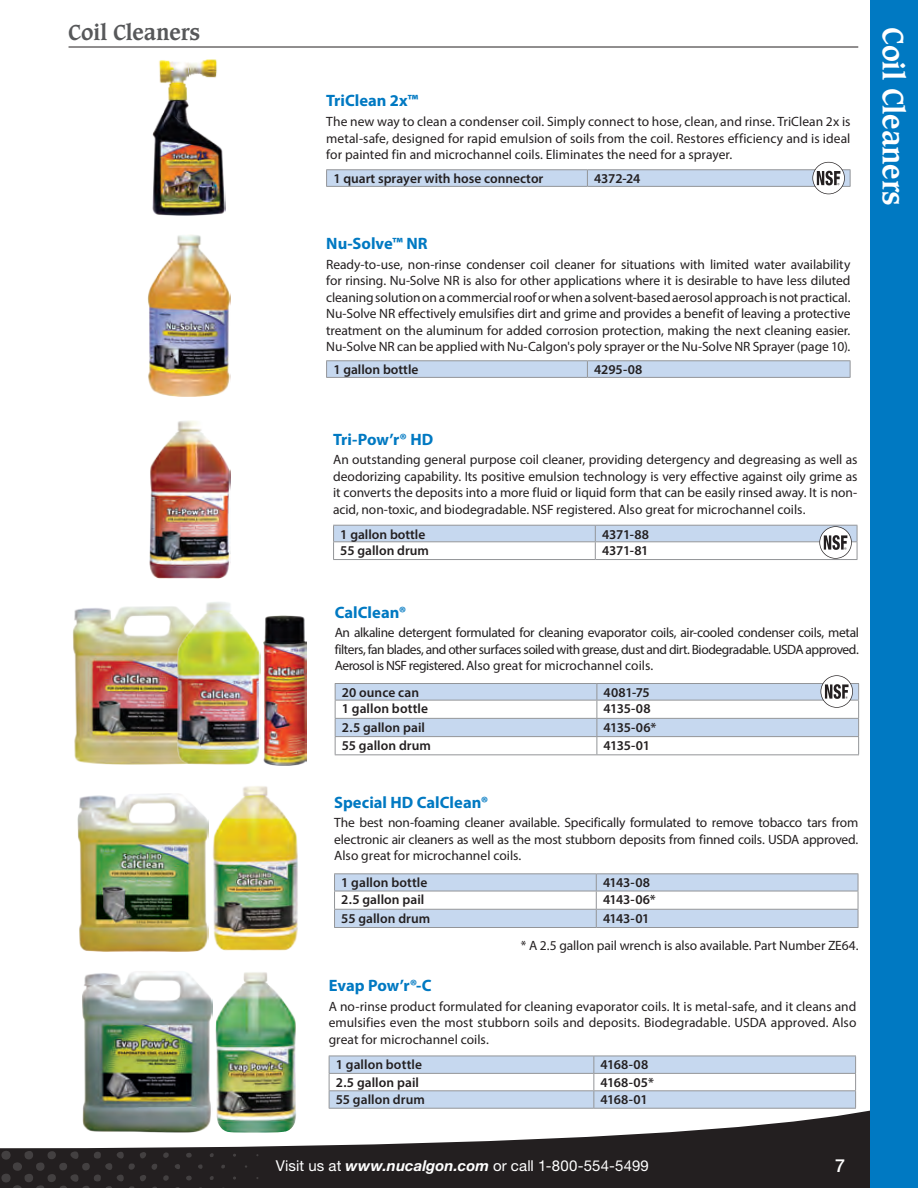
<style>
.page{position:relative;width:918px;height:1188px;background:#fff}
.page>*{position:absolute;margin:0;border:0;box-sizing:border-box;transform-origin:0 0}
.Top_Bar_Heading{font:700 28.5px "Caxton Std";letter-spacing:-.005em;color:#fff}
.subheaders{font:700 21px "Caxton Std";letter-spacing:-.005em;color:#57585a}
.t1{font:500 18px "Helvetica Neue LT Pro";color:#fff}
.Product_Name{font:700 16.5px "Myriad Pro";color:#0079c2}
.t2{font:15px "Helvetica Neue LT Pro";letter-spacing:.01em;color:#fff}
.description_copy{font:13.5px/16.5px "Myriad Pro";color:#231f20;text-align:justify}
.Part_Number{font:600 13.5px "Myriad Pro";color:#231f20}
.s1{font-weight:700;font-style:italic}
</style>
<div class="page">
<svg style="left:214px;top:1087px;width:657px;height:101px;fill:#231f20"></svg>
<svg style="left:220px;top:1141px;width:6px;height:6px"></svg>
<svg style="left:243px;top:1142px;width:5px;height:4px"></svg>
<svg style="left:232px;top:1153px;width:4px;height:4px"></svg>
<svg style="left:220px;top:1164px;width:6px;height:5px"></svg>
<svg style="left:243px;top:1165px;width:5px;height:4px"></svg>
<svg style="left:232px;top:1176px;width:4px;height:4px"></svg>
<svg style="left:0;top:1147px;width:214px;height:41px;background:#2b2829"></svg>
<div style="left:871px;top:0;width:47px;height:1188px;background:#0079c2"></div>
<hr style="left:69px;top:47px;width:789px;height:1px;background:#231f20">
<img style="left:153px;top:59px;width:72px;height:157px">
<svg style="left:335px;top:675px;width:524px;height:80px"></svg>
<img style="left:149px;top:421px;width:81px;height:157px">
<svg style="left:333px;top:525px;width:525px;height:35px"></svg>
<img style="left:264px;top:616px;width:42px;height:149px">
<img style="left:73px;top:606px;width:103px;height:159px">
<img style="left:176px;top:602px;width:85px;height:163px">
<img style="left:78px;top:794px;width:130px;height:157px">
<img style="left:212px;top:786px;width:86px;height:165px">
<svg style="left:326px;top:162px;width:525px;height:32px"></svg>
<hr style="left:326px;top:360px;width:261px;height:1px;background:#939598">
<hr style="left:326px;top:377px;width:261px;height:1px;background:#939598">
<hr style="left:587px;top:360px;width:263px;height:1px;background:#939598">
<svg style="left:326px;top:361px;width:525px;height:16px;background:#c4d5ec"></svg>
<hr style="left:587px;top:377px;width:263px;height:1px;background:#939598">
<img style="left:148px;top:235px;width:82px;height:162px">
<hr style="left:334px;top:873px;width:262px;height:1px;background:#939598">
<hr style="left:596px;top:873px;width:262px;height:1px;background:#939598">
<svg style="left:334px;top:874px;width:525px;height:54px"></svg>
<hr style="left:334px;top:927px;width:262px;height:1px;background:#939598">
<hr style="left:596px;top:927px;width:262px;height:1px;background:#939598">
<svg style="left:329px;top:1056px;width:527px;height:52px"></svg>
<hr style="left:329px;top:1108px;width:265px;height:1px;background:#939598">
<hr style="left:594px;top:1108px;width:262px;height:1px;background:#939598">
<img style="left:82px;top:972px;width:131px;height:161px">
<img style="left:215px;top:972px;width:82px;height:161px">
<p class="subheaders" style="left:68px;top:19px;width:133px">Coil Cleaners</p>
<p class="Product_Name" style="left:326px;top:90px;width:94px">TriClean 2x™</p>
<p class="description_copy" style="left:326px;top:113px;width:526px">The new way to clean a condenser coil. Simply connect to hose, clean, and rinse. TriClean 2x is metal-safe, designed for rapid emulsion of soils from the coil. Restores efficiency and is ideal for painted fin and microchannel coils. Eliminates the need for a sprayer.</p>
<p class="Part_Number" style="left:333px;top:170px;width:212px">1 quart sprayer with hose connector</p>
<p class="Part_Number" style="left:594px;top:170px;width:48px">4372-24</p>
<p class="Product_Name" style="left:326px;top:233px;width:103px">Nu-Solve™ NR</p>
<p class="description_copy" style="left:326px;top:256px;width:526px">Ready-to-use, non-rinse condenser coil cleaner for situations with limited water availability for rinsing. Nu-Solve NR is also for other applications where it is desirable to have less diluted cleaning solution on a commercial roof or when a solvent-based aerosol approach is not practical.<br>Nu-Solve NR effectively emulsifies dirt and grime and provides a benefit of leaving a protective treatment on the aluminum for added corrosion protection, making the next cleaning easier.<br>Nu-Solve NR can be applied with Nu-Calgon's poly sprayer or the Nu-Solve NR Sprayer (page 10).</p>
<p class="Part_Number" style="left:333px;top:361px;width:87px">1 gallon bottle</p>
<p class="Part_Number" style="left:594px;top:361px;width:50px">4295-08</p>
<p class="Product_Name" style="left:333px;top:428px;width:102px">Tri-Pow’r® HD</p>
<p class="description_copy" style="left:333px;top:451px;width:526px">An outstanding general purpose coil cleaner, providing detergency and degreasing as well as deodorizing capability. Its positive emulsion technology is very effective against oily grime as it converts the deposits into a more fluid or liquid form that can be easily rinsed away. It is non&shy;acid, non-toxic, and biodegradable. NSF registered. Also great for microchannel coils.</p>
<p class="Part_Number" style="left:340px;top:525px;width:87px">1 gallon bottle</p>
<p class="Part_Number" style="left:602px;top:525px;width:48px">4371-88</p>
<p class="Part_Number" style="left:340px;top:542px;width:90px">55 gallon drum</p>
<p class="Part_Number" style="left:602px;top:542px;width:48px">4371-81</p>
<p class="Product_Name" style="left:335px;top:601px;width:73px">CalClean®</p>
<p class="description_copy" style="left:335px;top:624px;width:526px">An alkaline detergent formulated for cleaning evaporator coils, air-cooled condenser coils, metal filters, fan blades, and other surfaces soiled with grease, dust and dirt. Biodegradable. USDA approved.<br>Aerosol is NSF registered. Also great for microchannel coils.</p>
<p class="Part_Number" style="left:342px;top:684px;width:79px">20 ounce can</p>
<p class="Part_Number" style="left:604px;top:684px;width:48px">4081-75</p>
<p class="Part_Number" style="left:342px;top:700px;width:88px">1 gallon bottle</p>
<p class="Part_Number" style="left:604px;top:700px;width:48px">4135-08</p>
<p class="Part_Number" style="left:342px;top:719px;width:85px">2.5 gallon pail</p>
<p class="Part_Number" style="left:604px;top:719px;width:54px">4135-06*</p>
<p class="Part_Number" style="left:342px;top:737px;width:91px">55 gallon drum</p>
<p class="Part_Number" style="left:604px;top:737px;width:48px">4135-01</p>
<p class="Product_Name" style="left:334px;top:791px;width:156px">Special HD CalClean®</p>
<p class="description_copy" style="left:334px;top:814px;width:526px">The best non-foaming cleaner available. Specifically formulated to remove tobacco tars from electronic air cleaners as well as the most stubborn deposits from finned coils. USDA approved.<br>Also great for microchannel coils.</p>
<p class="Part_Number" style="left:341px;top:874px;width:88px">1 gallon bottle</p>
<p class="Part_Number" style="left:603px;top:874px;width:49px">4143-08</p>
<p class="Part_Number" style="left:341px;top:891px;width:85px">2.5 gallon pail</p>
<p class="Part_Number" style="left:603px;top:891px;width:54px">4143-06*</p>
<p class="Part_Number" style="left:341px;top:909px;width:91px">55 gallon drum</p>
<p class="Part_Number" style="left:603px;top:909px;width:48px">4143-01</p>
<p class="description_copy" style="left:521px;top:937px;width:339px">* A 2.5 gallon pail wrench is also available. Part Number ZE64.</p>
<p class="Product_Name" style="left:329px;top:975px;width:104px">Evap Pow’r®-C</p>
<p class="description_copy" style="left:329px;top:998px;width:529px">A no-rinse product formulated for cleaning evaporator coils. It is metal-safe, and it cleans and emulsifies even the most stubborn soils and deposits. Biodegradable. USDA approved. Also great for microchannel coils.</p>
<p class="Part_Number" style="left:336px;top:1056px;width:88px">1 gallon bottle</p>
<p class="Part_Number" style="left:601px;top:1056px;width:49px">4168-08</p>
<p class="Part_Number" style="left:336px;top:1074px;width:85px">2.5 gallon pail</p>
<p class="Part_Number" style="left:601px;top:1074px;width:55px">4168-05*</p>
<p class="Part_Number" style="left:336px;top:1091px;width:91px">55 gallon drum</p>
<p class="Part_Number" style="left:601px;top:1091px;width:49px">4168-01</p>
<p class="t2" style="left:276px;top:1156px;width:375px">Visit us at <span class="s1">www.nucalgon.com</span> or call 1-800-554-5499</p>
<h3 class="t1" style="left:835px;top:1155px;width:12px">7</h3>
<p class="Top_Bar_Heading" style="left:911px;top:27px;width:180px;rotate:90deg">Coil Cleaners</p>
</div>
